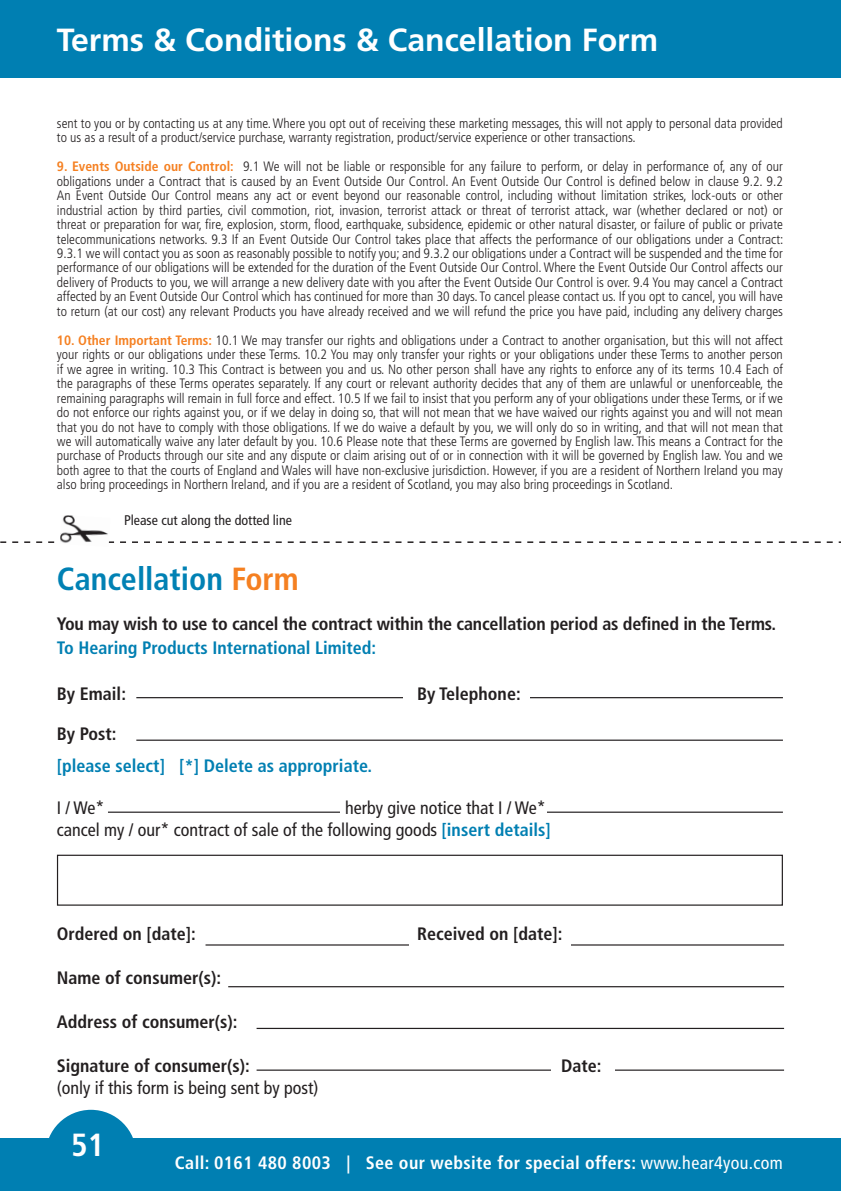
<style>
.page{position:relative;width:841px;height:1191px;background:#fff}
.page>*{position:absolute;margin:0;border:0;box-sizing:border-box;transform-origin:0 0}
.t1{font:700 32px "Frutiger LT Std";color:#fff}
.t2{font:700 condensed 32px "Frutiger LT Std";color:#0081b4}
.t3{font:700 condensed 32px "Frutiger LT Std";color:#fff}
.t4{font:700 condensed 18px "Frutiger LT Std";color:#231f20}
.t5{font:condensed 18px/22px "Frutiger LT Std";color:#231f20;text-align:right}
.t6{font:700 condensed 18px "Frutiger LT Std";color:#007fb2}
.t7{font:700 condensed 18px "Frutiger LT Std";letter-spacing:.02em;color:#fff}
.t8{font:condensed 14px "Frutiger LT Std";color:#231f20}
.t9{font:300 condensed 13.6px/14.4px "Frutiger LT Std";color:#231f20;text-align:justify}
.s1{font-weight:700;color:#f58021}
.s2{color:#f58021}
.s3{font-weight:700;color:#007fb2}
.s4{font-weight:400}
</style>
<div class="page">
<div style="left:0;top:0;width:841px;height:78px;background:#007fb2"></div>
<svg style="left:0;top:541px;width:841px;height:2px"></svg>
<img style="left:60px;top:515px;width:50px;height:28px">
<hr style="left:136px;top:697px;width:647px;height:1px;background:#231f20">
<div style="left:403px;top:679px;width:126px;height:36px;background:#fff"></div>
<hr style="left:136px;top:740px;width:647px;height:1px;background:#231f20">
<hr style="left:108px;top:812px;width:675px;height:1px;background:#231f20">
<div style="left:340px;top:787px;width:207px;height:31px;background:#fff"></div>
<div style="left:57px;top:855px;width:726px;height:51px;border:1px solid #231f20"></div>
<hr style="left:205px;top:944px;width:579px;height:2px;background:#231f20">
<hr style="left:228px;top:986px;width:556px;height:1px;background:#231f20">
<hr style="left:256px;top:1028px;width:528px;height:1px;background:#231f20">
<hr style="left:256px;top:1070px;width:528px;height:1px;background:#231f20">
<div style="left:410px;top:917px;width:161px;height:36px;background:#fff"></div>
<div style="left:551px;top:1047px;width:64px;height:36px;background:#fff"></div>
<div style="left:0;top:1138px;width:841px;height:53px;background:#007fb2"></div>
<svg style="left:49px;top:1110px;width:84px;height:28px"></svg>
<h1 class="t1" style="left:57px;top:21px;width:602px">Terms &amp; Conditions &amp; Cancellation Form</h1>
<p class="t9" style="left:57px;top:116px;width:727px">sent to you or by contacting us at any time. Where you opt out of receiving these marketing messages, this will not apply to personal data provided to us as a result of a product/service purchase, warranty registration, product/service experience or other transactions.</p>
<p class="t9" style="left:57px;top:160px;width:728px"><span class="s1">9. Events Outside our Control:</span> 9.1 We will not be liable or responsible for any failure to perform, or delay in performance of, any of our obligations under a Contract that is caused by an Event Outside Our Control. An Event Outside Our Control is defined below in clause 9.2. 9.2<br>An Event Outside Our Control means any act or event beyond our reasonable control, including without limitation strikes, lock-outs or other industrial action by third parties, civil commotion, riot, invasion, terrorist attack or threat of terrorist attack, war (whether declared or not) or threat or preparation for war, fire, explosion, storm, flood, earthquake, subsidence, epidemic or other natural disaster, or failure of public or private telecommunications networks. 9.3 If an Event Outside Our Control takes place that affects the performance of our obligations under a Contract:<br>9.3.1 we will contact you as soon as reasonably possible to notify you; and 9.3.2 our obligations under a Contract will be suspended and the time for performance of our obligations will be extended for the duration of the Event Outside Our Control. Where the Event Outside Our Control affects our delivery of Products to you, we will arrange a new delivery date with you after the Event Outside Our Control is over. 9.4 You may cancel a Contract affected by an Event Outside Our Control which has continued for more than 30 days. To cancel please contact us. If you opt to cancel, you will have to return (at our cost) any relevant Products you have already received and we will refund the price you have paid, including any delivery charges</p>
<p class="t9" style="left:57px;top:333px;width:727px"><span class="s1">10. Other Important Terms:</span> 10.1 We may transfer our rights and obligations under a Contract to another organisation, but this will not affect your rights or our obligations under these Terms. 10.2 You may only transfer your rights or your obligations under these Terms to another person if we agree in writing. 10.3 This Contract is between you and us. No other person shall have any rights to enforce any of its terms 10.4 Each of the paragraphs of these Terms operates separately. If any court or relevant authority decides that any of them are unlawful or unenforceable, the remaining paragraphs will remain in full force and effect. 10.5 If we fail to insist that you perform any of your obligations under these Terms, or if we do not enforce our rights against you, or if we delay in doing so, that will not mean that we have waived our rights against you and will not mean that you do not have to comply with those obligations. If we do waive a default by you, we will only do so in writing, and that will not mean that we will automatically waive any later default by you. 10.6 Please note that these Terms are governed by English law. This means a Contract for the purchase of Products through our site and any dispute or claim arising out of or in connection with it will be governed by English law. You and we both agree to that the courts of England and Wales will have non-exclusive jurisdiction. However, if you are a resident of Northern Ireland you may also bring proceedings in Northern Ireland, and if you are a resident of Scotland, you may also bring proceedings in Scotland.</p>
<p class="t8" style="left:124px;top:512px;width:169px">Please cut along the dotted line</p>
<h1 class="t2" style="left:57px;top:559px;width:243px">Cancellation <span class="s2">Form</span></h1>
<h2 class="t4" style="left:57px;top:613px;width:720px">You may wish to use to cancel the contract within the cancellation period as defined in the Terms.</h2>
<h2 class="t6" style="left:57px;top:637px;width:321px">To Hearing Products International Limited:</h2>
<h2 class="t4" style="left:57px;top:683px;width:71px">By Email:</h2>
<h2 class="t4" style="left:417px;top:683px;width:105px">By Telephone:</h2>
<h2 class="t4" style="left:57px;top:723px;width:61px">By Post:</h2>
<h2 class="t6" style="left:57px;top:755px;width:316px">[please select] [*] Delete as appropriate.</h2>
<h2 class="t5" style="left:57px;top:796px;width:49px">I / We*</h2>
<h2 class="t5" style="left:57px;top:796px;width:495px">herby give notice that I / We*<br>cancel my / our* contract of sale of the following goods <span class="s3">[insert details]</span></h2>
<h2 class="t4" style="left:57px;top:923px;width:141px">Ordered on [date]:</h2>
<h2 class="t4" style="left:417px;top:923px;width:147px">Received on [date]:</h2>
<h2 class="t4" style="left:57px;top:967px;width:166px">Name of consumer(s):</h2>
<h2 class="t4" style="left:57px;top:1011px;width:182px">Address of consumer(s):</h2>
<h2 class="t4" style="left:57px;top:1055px;width:194px">Signature of consumer(s):</h2>
<h2 class="t4" style="left:561px;top:1055px;width:42px">Date:</h2>
<h2 class="t5" style="left:57px;top:1076px;width:263px">(only if this form is being sent by post)</h2>
<h1 class="t3" style="left:71px;top:1126px;width:35px">51</h1>
<h2 class="t7" style="left:175px;top:1152px;width:609px">Call: 0161 480 8003 | See our website for special offers: <span class="s4">www.hear4you.com</span></h2>
</div>
